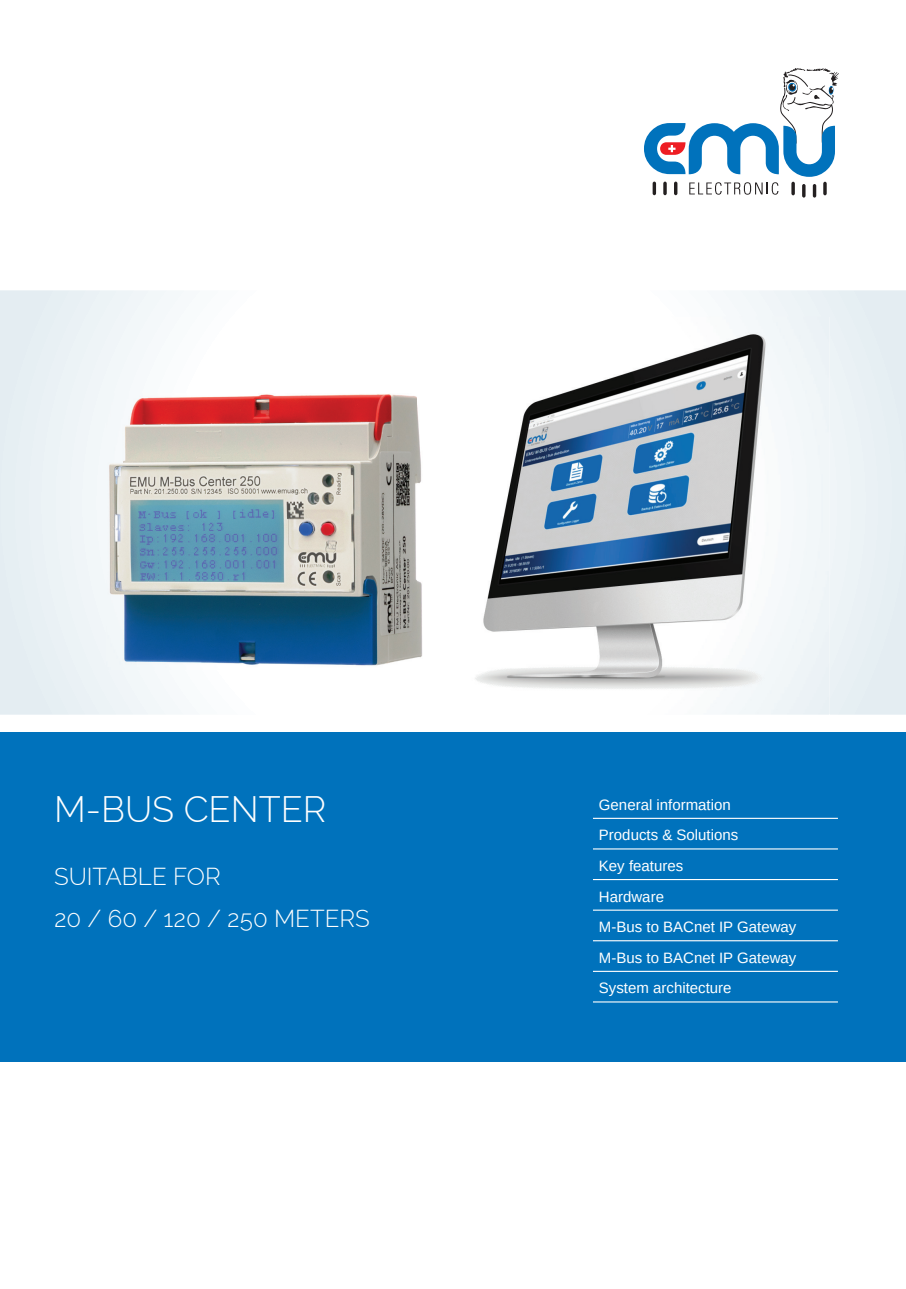
<style>
.page{position:relative;width:906px;height:1289px;background:#fff}
.page>*{position:absolute;margin:0;border:0;box-sizing:border-box;transform-origin:0 0}
.t1{font:300 36px "Raleway";color:#fff}
.t2{font:300 24px/42px "Raleway";color:#fff}
.t3{font:15px/30.6px "Arimo";color:#fff}
</style>
<div class="page">
<svg style="left:644px;top:68px;width:195px;height:129px"></svg>
<div style="left:0;top:731px;width:906px;height:330px;background:#0072bc"></div>
<hr style="left:593px;top:817px;width:245px;height:2px;background:#fff">
<hr style="left:593px;top:848px;width:245px;height:1px;background:#fff">
<hr style="left:593px;top:879px;width:245px;height:1px;background:#fff">
<hr style="left:593px;top:909px;width:245px;height:1px;background:#fff">
<hr style="left:593px;top:940px;width:245px;height:1px;background:#fff">
<hr style="left:593px;top:970px;width:245px;height:1px;background:#fff">
<hr style="left:593px;top:1001px;width:245px;height:1px;background:#fff">
<svg style="left:0;top:290px;width:906px;height:424px"></svg>
<img style="left:106px;top:393px;width:311px;height:276px">
<img style="left:417px;top:317px;width:412px;height:398px">
<h1 class="t1" style="left:54px;top:787px;width:274px">M-BUS CENTER</h1>
<h2 class="t2" style="left:54px;top:855px;width:317px">SUITABLE FOR<br>20 / 60 / 120 / 250 METERS</h2>
<p class="t3" style="left:599px;top:789px;width:199px">General information<br>Products &amp; Solutions<br>Key features<br>Hardware<br>M-Bus to BACnet IP Gateway<br>M-Bus to BACnet IP Gateway<br>System architecture</p>
</div>
